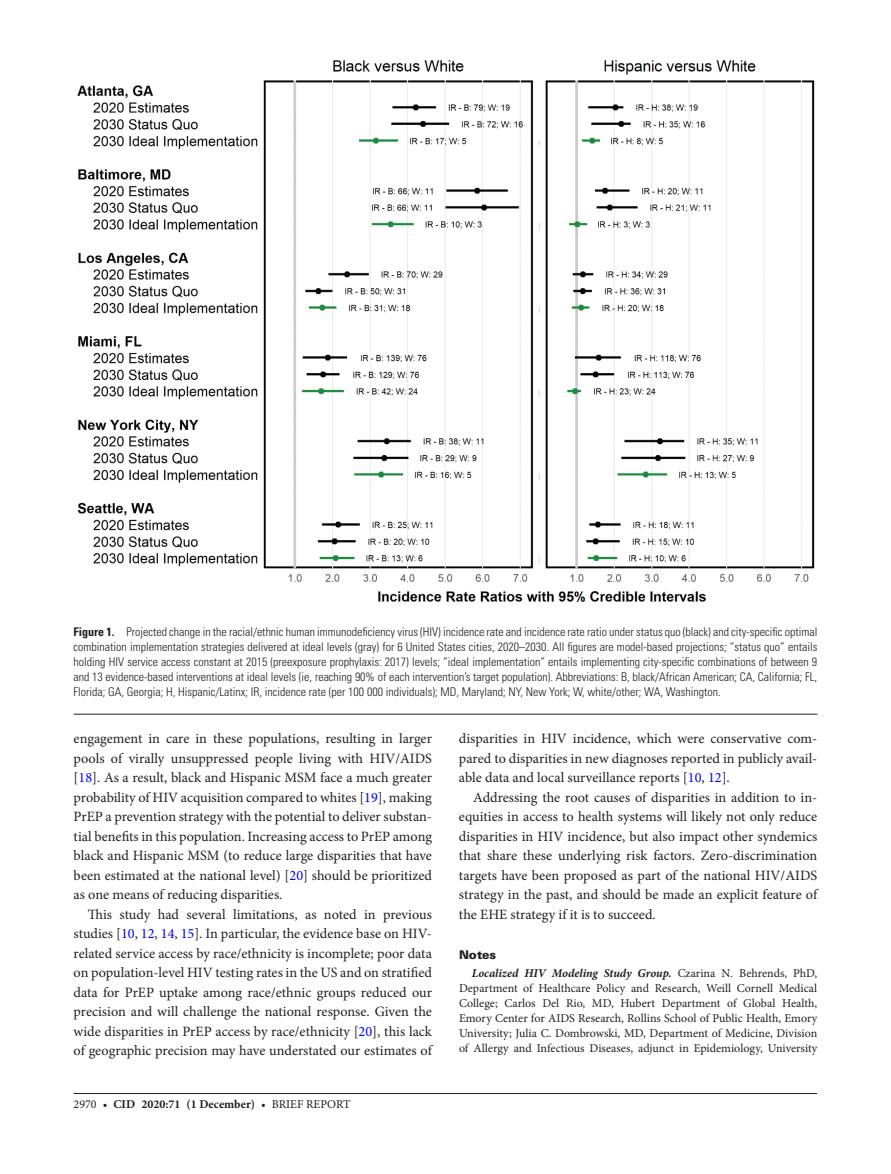
<style>
.page{position:relative;width:891px;height:1174px;background:#fff}
.page>*{position:absolute;margin:0;border:0;box-sizing:border-box;transform-origin:0 0}
.t1{font:14.25px/19.5px "Minion Pro";color:#231f20;text-align:justify}
.t2{font:300 condensed 12px/15px "Univers LT Std";color:#231f20;text-align:justify}
.t3{font:12px/15px "Minion Pro";color:#231f20;text-align:justify}
.t4{font:700 12px "Minion Pro";color:#231f20}
.t5{font:900 12px "Univers LT Std";color:#231f20}
.s1{font-weight:700}
.s2{color:#00f}
.s3{font-weight:400}
.s4{font-weight:700;font-style:italic}
</style>
<div class="page">
<hr style="left:74px;top:1093px;width:743px;height:1px;background:#231f20">
<hr style="left:74px;top:714px;width:743px;height:1px;background:#231f20">
<img style="left:77px;top:60px;width:737px;height:542px">
<p class="t2" style="left:74px;top:624px;width:745px"><span class="s1">Figure 1.</span> Projected change in the racial/ethnic human immunodeficiency virus (HIV) incidence rate and incidence rate ratio under status quo (black) and city-specific optimal combination implementation strategies delivered at ideal levels (gray) for 6 United States cities, 2020–2030. All figures are model-based projections; “status quo” entails holding HIV service access constant at 2015 (preexposure prophylaxis: 2017) levels; “ideal implementation” entails implementing city-specific combinations of between 9 and 13 evidence-based interventions at ideal levels (ie, reaching 90% of each intervention’s target population). Abbreviations: B, black/African American; CA, California; FL, Florida; GA, Georgia; H, Hispanic/Latinx; IR, incidence rate (per 100 000 individuals); MD, Maryland; NY, New York; W, white/other; WA, Washington.</p>
<p class="t1" style="left:74px;top:729px;width:360px">engagement in care in these populations, resulting in larger pools of virally unsuppressed people living with HIV/AIDS [<span class="s2">18</span>]. As a result, black and Hispanic MSM face a much greater probability of HIV acquisition compared to whites [<span class="s2">19</span>], making PrEP a prevention strategy with the potential to deliver substan&shy;tial benefits in this population. Increasing access to PrEP among black and Hispanic MSM (to reduce large disparities that have been estimated at the national level) [<span class="s2">20</span>] should be prioritized as one means of reducing disparities.</p>
<p class="t1" style="left:74px;top:904px;width:360px;text-indent:14px">This study had several limitations, as noted in previous studies [<span class="s2">10</span>, <span class="s2">12</span>, <span class="s2">14</span>, <span class="s2">15</span>]. In particular, the evidence base on HIV&shy;related service access by race/ethnicity is incomplete; poor data on population-level HIV testing rates in the US and on stratified data for PrEP uptake among race/ethnic groups reduced our precision and will challenge the national response. Given the wide disparities in PrEP access by race/ethnicity [<span class="s2">20</span>], this lack of geographic precision may have understated our estimates of</p>
<p class="t4" style="left:74px;top:1095px;width:278px"><span class="s3">2970 •</span> cid 2020:71 (1 December) <span class="s3">• BRIEF REPORT</span></p>
<p class="t1" style="left:459px;top:729px;width:360px">disparities in HIV incidence, which were conservative com&shy;pared to disparities in new diagnoses reported in publicly avail&shy;able data and local surveillance reports [<span class="s2">10</span>, <span class="s2">12</span>].</p>
<p class="t1" style="left:459px;top:787px;width:360px;text-indent:14px">Addressing the root causes of disparities in addition to in&shy;equities in access to health systems will likely not only reduce disparities in HIV incidence, but also impact other syndemics that share these underlying risk factors. Zero-discrimination targets have been proposed as part of the national HIV/AIDS strategy in the past, and should be made an explicit feature of the EHE strategy if it is to succeed.</p>
<p class="t5" style="left:459px;top:947px;width:39px">Notes</p>
<p class="t3" style="left:459px;top:966px;width:360px;text-indent:13px"><span class="s4">Localized HIV Modeling Study Group.</span> Czarina N. Behrends, PhD, Department of Healthcare Policy and Research, Weill Cornell Medical College; Carlos Del Rio, MD, Hubert Department of Global Health, Emory Center for AIDS Research, Rollins School of Public Health, Emory University; Julia C. Dombrowski, MD, Department of Medicine, Division of Allergy and Infectious Diseases, adjunct in Epidemiology, University</p>
</div>
